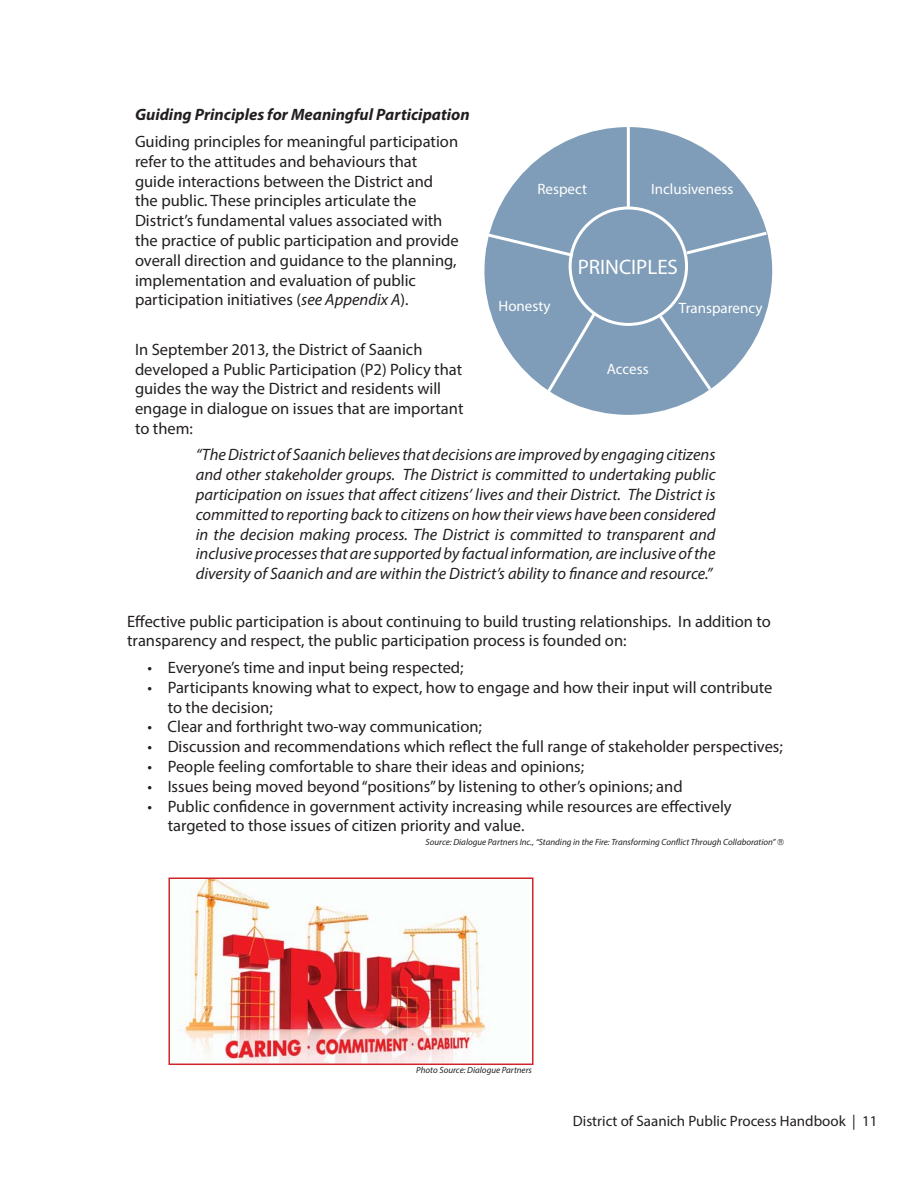
<style>
.page{position:relative;width:918px;height:1188px;background:#fff}
.page>*{position:absolute;margin:0;border:0;box-sizing:border-box;transform-origin:0 0}
.t1{font:21px "Myriad Pro";color:#fff}
.t2{font:16.5px/19.8px "Myriad Pro";color:#231f20}
.t3{font:italic 16.5px/19.8px "Myriad Pro";color:#231f20;text-align:justify}
.t4{font:italic 700 16.5px "Myriad Pro";color:#231f20}
.t5{font:15px "Myriad Pro";color:#fff}
.t6{font:15px "Myriad Pro";color:#231f20}
.t7{font:italic 9px "Myriad Pro";color:#231f20}
.s1{font-style:italic}
</style>
<div class="page">
<img style="left:178px;top:881px;width:309px;height:181px">
<div style="left:168px;top:878px;width:366px;height:187px;border:2px solid #d2232a"></div>
<div style="left:483px;top:126px;width:291px;height:290px;background:#7f9db8;border-radius:50%"></div>
<div style="left:569px;top:207px;width:119px;height:119px;border:3px solid #fff;border-radius:50%"></div>
<hr style="left:627px;top:125px;width:3px;height:82px;background:#fff">
<svg style="left:683px;top:230px;width:87px;height:27px"></svg>
<svg style="left:656px;top:312px;width:58px;height:81px"></svg>
<svg style="left:544px;top:310px;width:54px;height:86px"></svg>
<svg style="left:485px;top:231px;width:92px;height:28px"></svg>
<p class="t4" style="left:135px;top:109px;width:336px">Guiding Principles for Meaningful Participation</p>
<p class="t2" style="left:135px;top:133px;width:325px">Guiding principles for meaningful participation refer to the attitudes and behaviours that guide interactions between the District and the public. These principles articulate the District’s fundamental values associated with the practice of public participation and provide overall direction and guidance to the planning, implementation and evaluation of public participation initiatives (<span class="s1">see Appendix A</span>).</p>
<p class="t5" style="left:538px;top:183px;width:51px">Respect</p>
<p class="t5" style="left:651px;top:183px;width:84px">Inclusiveness</p>
<p class="t1" style="left:578px;top:259px;width:102px">PRINCIPLES</p>
<p class="t5" style="left:499px;top:300px;width:53px">Honesty</p>
<p class="t5" style="left:679px;top:303px;width:85px">Transparency</p>
<p class="t2" style="left:135px;top:340px;width:330px">In September 2013, the District of Saanich developed a Public Participation (P2) Policy that guides the way the District and residents will engage in dialogue on issues that are important to them:</p>
<p class="t3" style="left:196px;top:446px;width:521px">“The District of Saanich believes that decisions are improved by engaging citizens and other stakeholder groups. The District is committed to undertaking public participation on issues that affect citizens’ lives and their District. The District is committed to reporting back to citizens on how their views have been considered in the decision making process. The District is committed to transparent and inclusive processes that are supported by factual information, are inclusive of the diversity of Saanich and are within the District’s ability to finance and resource.”</p>
<p class="t5" style="left:607px;top:364px;width:43px">Access</p>
<p class="t2" style="left:127px;top:612px;width:645px">Effective public participation is about continuing to build trusting relationships. In addition to transparency and respect, the public participation process is founded on:</p>
<p class="t2" style="left:147px;top:659px;width:318px">• Everyone’s time and input being respected;</p>
<p class="t2" style="left:168px;top:678px;width:606px;text-indent:-20px">• Participants knowing what to expect, how to engage and how their input will contribute to the decision;</p>
<p class="t2" style="left:147px;top:718px;width:336px">• Clear and forthright two-way communication;</p>
<p class="t2" style="left:147px;top:738px;width:637px">• Discussion and recommendations which reflect the full range of stakeholder perspectives;</p>
<p class="t2" style="left:147px;top:758px;width:438px">• People feeling comfortable to share their ideas and opinions;</p>
<p class="t2" style="left:147px;top:777px;width:537px">• Issues being moved beyond “positions” by listening to other’s opinions; and</p>
<p class="t2" style="left:168px;top:797px;width:566px;text-indent:-20px">• Public confidence in government activity increasing while resources are effectively targeted to those issues of citizen priority and value.</p>
<p class="t7" style="left:426px;top:839px;width:352px">Source: Dialogue Partners Inc., “Standing in the Fire: Transforming Conflict Through Collaboration”</p>
<p class="t7" style="left:416px;top:1067px;width:117px">Photo Source: Dialogue Partners</p>
<p class="t6" style="left:573px;top:1115px;width:306px">District of Saanich Public Process Handbook | 11</p>
</div>
